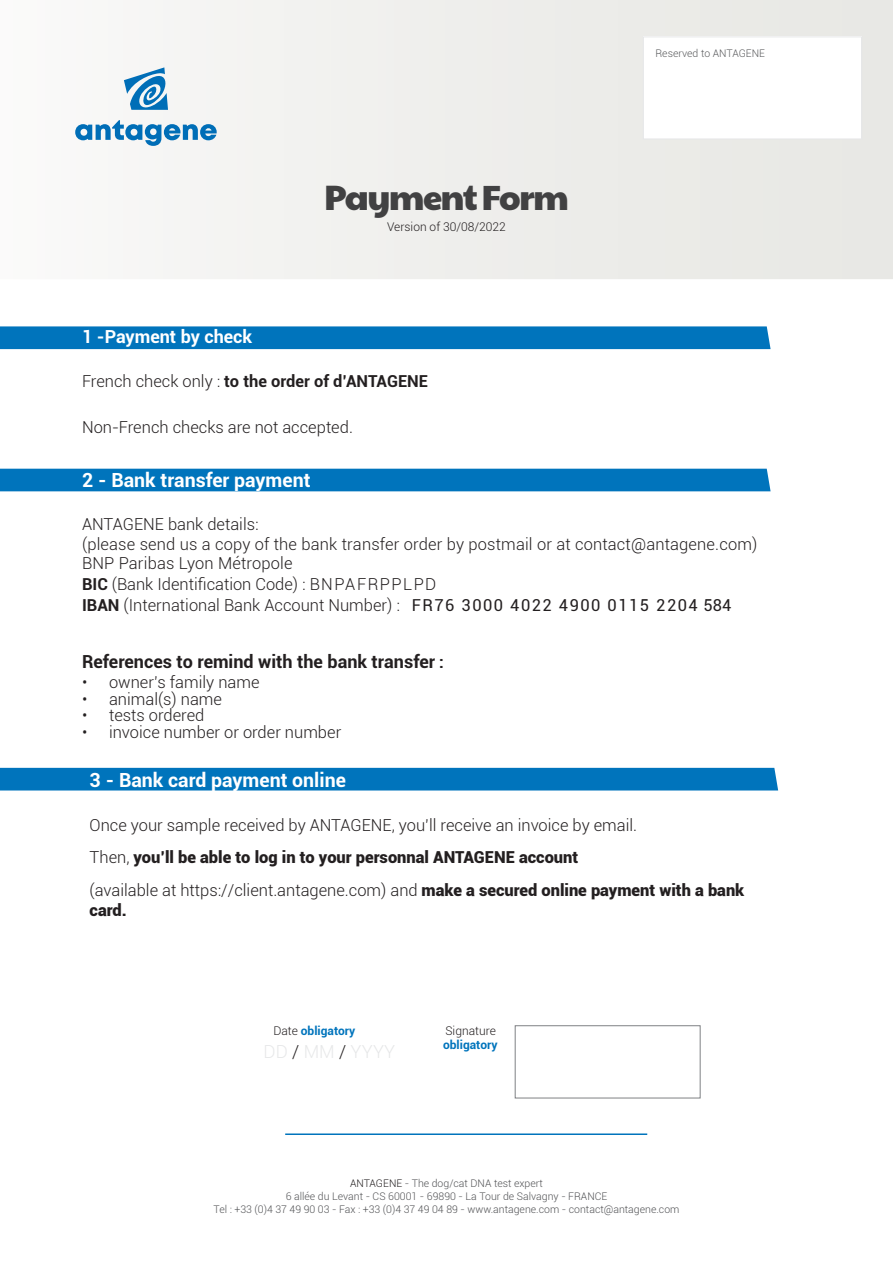
<style>
.page{position:relative;width:893px;height:1263px;background:#fff}
.page>*{position:absolute;margin:0;border:0;box-sizing:border-box;transform-origin:0 0}
.t1{font:34.5px "Paytone One";letter-spacing:-.04em;color:#414142}
.t2{font:700 19.5px "Roboto";color:#fff}
.t3{font:700 18px "Roboto";color:#231f20}
.t4{font:700 18px "Roboto";color:#fff}
.t5{font:300 16.5px/19.8px "Roboto";color:#231f20}
.t6{font:900 16.5px "Roboto";color:#231f20}
.t7{font:700 16.5px "Roboto";color:#231f20}
.t8{font:300 12px "Roboto";color:#231f20}
.t9{font:700 12px "Roboto";color:#0074bc}
.t10{font:300 10.5px/12.6px "Roboto";color:#525355;text-align:center}
.t11{font:300 10.5px "Roboto";color:#595a5c}
.s1{font-weight:300}
.s2{font-weight:700}
.s3{font-weight:400}
.s4{font-size:16.5px}
.s5{font-weight:900}
.s6{font-weight:300;color:#231f20}
.s7{color:#231f20}
</style>
<div class="page">
<div style="left:123px;top:0;width:770px;height:279px;background:#eeeeec"></div>
<div style="left:0;top:768px;width:778px;height:22px;background:#0074bc"></div>
<div style="left:0;top:469px;width:771px;height:22px;background:#0074bc"></div>
<div style="left:0;top:326px;width:771px;height:23px;background:#0074bc"></div>
<svg style="left:643px;top:36px;width:219px;height:104px"></svg>
<hr style="left:285px;top:1133px;width:362px;height:2px;background:#0074bc">
<div style="left:515px;top:1025px;width:185px;height:73px;border:1px solid #7f8184"></div>
<svg style="left:124px;top:67px;width:44px;height:43px"></svg>
<svg style="left:75px;top:120px;width:142px;height:26px"></svg>
<p class="t4" style="left:82px;top:324px;width:172px">1 -Payment by check</p>
<p class="t1" style="left:324px;top:166px;width:246px">Payment Form</p>
<p class="t8" style="left:387px;top:219px;width:120px">Version of 30/08/2022</p>
<p class="t7" style="left:82px;top:369px;width:347px"><span class="s1">French check only :</span> to the order of d’ANTAGENE</p>
<p class="t5" style="left:82px;top:417px;width:272px">Non-French checks are not accepted.</p>
<p class="t2" style="left:82px;top:467px;width:230px">2 - Bank transfer payment</p>
<p class="t11" style="left:655px;top:46px;width:111px">Reserved to ANTAGENE</p>
<p class="t5" style="left:82px;top:513px;width:178px">ANTAGENE bank details:</p>
<p class="t5" style="left:82px;top:533px;width:677px">(please send us a copy of the bank transfer order by postmail or at contact@antagene.com)</p>
<p class="t5" style="left:82px;top:553px;width:212px">BNP Paribas Lyon Métropole</p>
<p class="t5" style="left:82px;top:574px;width:356px"><span class="s2">BIC</span> (Bank Identification Code) : BNPAFRPPLPD</p>
<p class="t5" style="left:82px;top:595px;width:651px"><span class="s2">IBAN</span> (International Bank Account Number) : <span class="s3">FR76 3000 4022 4900 0115 2204 584</span></p>
<p class="t3" style="left:82px;top:649px;width:363px">References to remind with the bank transfer <span class="s4">:</span></p>
<p class="t5" style="left:82px;top:671px;width:179px">• owner’s family name</p>
<p class="t5" style="left:82px;top:688px;width:142px">• animal(s) name</p>
<p class="t5" style="left:82px;top:705px;width:124px">• tests ordered</p>
<p class="t5" style="left:82px;top:721px;width:261px">• invoice number or order number</p>
<p class="t2" style="left:90px;top:766px;width:258px">3 - Bank card payment online</p>
<p class="t5" style="left:90px;top:814px;width:549px">Once your sample received by ANTAGENE, you’ll receive an invoice by email.</p>
<p class="t6" style="left:90px;top:846px;width:490px"><span class="s1">Then,</span> you’ll be able to log in to your personnal ANTAGENE account</p>
<p class="t5" style="left:90px;top:879px;width:656px">(available at https://client.antagene.com) and <span class="s5">make a secured online payment with a bank card.</span></p>
<p class="t9" style="left:273px;top:1022px;width:84px"><span class="s6">Date</span> obligatory</p>
<p class="t8" style="left:445px;top:1022px;width:52px">Signature</p>
<p class="t9" style="left:443px;top:1037px;width:56px">obligatory</p>
<p class="t10" style="left:286px;top:1177px;width:323px"><span class="s7">ANTAGENE</span> - The dog/cat DNA test expert<br>6 allée du Levant - CS 60001 - 69890 - La Tour de Salvagny - FRANCE</p>
<p class="t10" style="left:214px;top:1202px;width:467px">Tel : +33 (0)4 37 49 90 03 - Fax : +33 (0)4 37 49 04 89 - www.antagene.com - contact@antagene.com</p>
</div>
